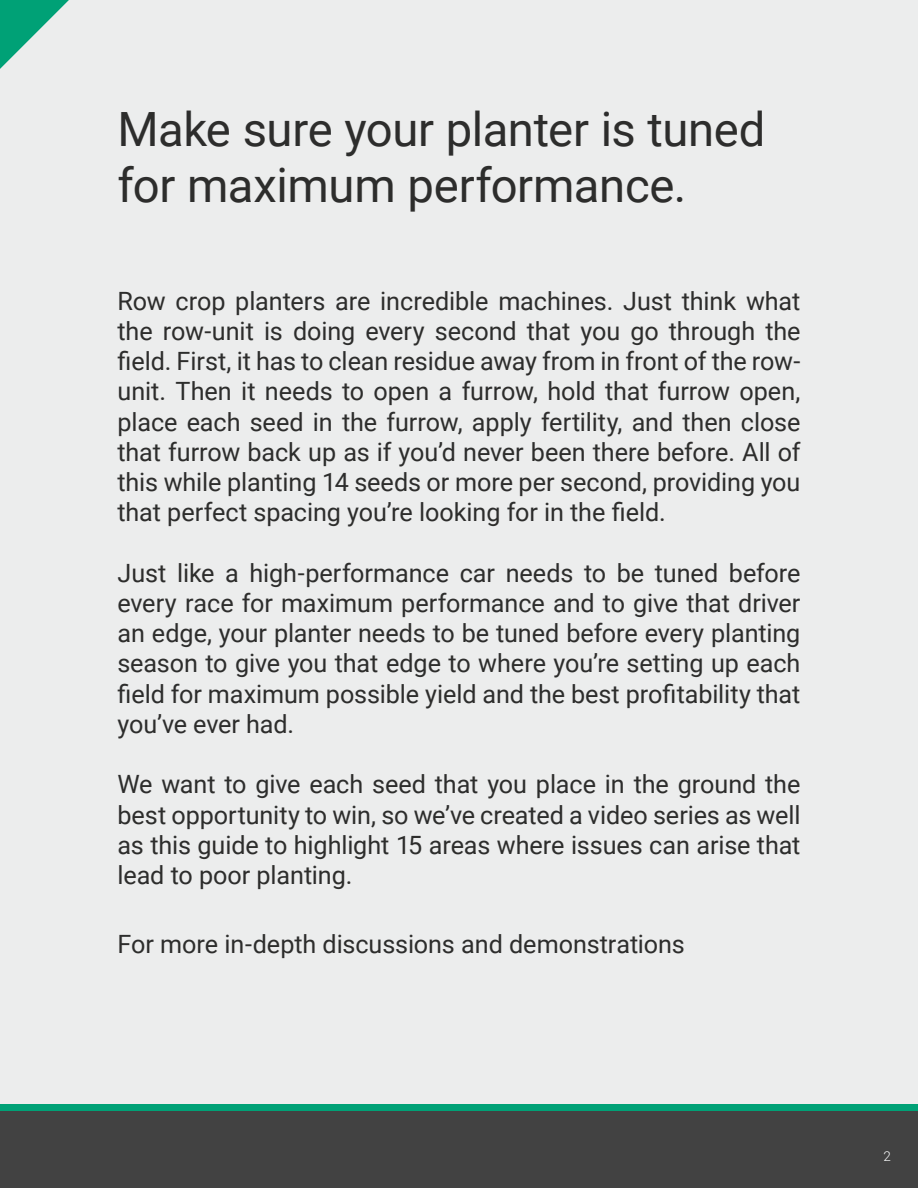
<style>
.page{position:relative;width:918px;height:1188px;background:#eceded}
.page>*{position:absolute;margin:0;border:0;box-sizing:border-box;transform-origin:0 0}
.t1{font:47.25px/56.7px "Roboto";letter-spacing:-.01em;color:#2d2d2c}
.t2{font:25.2px/30.3px "Roboto";letter-spacing:-.005em;color:#2d2d2c;text-align:justify}
.t3{font:300 13.5px "Roboto";color:#f7f8f9}
</style>
<div class="page">
<svg style="left:0;top:0;width:69px;height:69px"></svg>
<div style="left:0;top:1111px;width:918px;height:77px;background:#424242"></div>
<div style="left:0;top:1104px;width:918px;height:7px;background:#00a176"></div>
<h1 class="t1" style="left:118px;top:99px;width:649px">Make sure your planter is tuned for maximum performance.</h1>
<p class="t2" style="left:118px;top:285px;width:685px">Row crop planters are incredible machines. Just think what the row-unit is doing every second that you go through the field. First, it has to clean residue away from in front of the row&shy;unit. Then it needs to open a furrow, hold that furrow open, place each seed in the furrow, apply fertility, and then close that furrow back up as if you’d never been there before. All of this while planting 14 seeds or more per second, providing you that perfect spacing you’re looking for in the field.</p>
<p class="t2" style="left:118px;top:557px;width:684px">Just like a high-performance car needs to be tuned before every race for maximum performance and to give that driver an edge, your planter needs to be tuned before every planting season to give you that edge to where you’re setting up each field for maximum possible yield and the best profitability that you’ve ever had.</p>
<p class="t2" style="left:118px;top:768px;width:685px">We want to give each seed that you place in the ground the best opportunity to win, so we’ve created a video series as well as this guide to highlight 15 areas where issues can arise that lead to poor planting.</p>
<p class="t2" style="left:118px;top:928px;width:569px">For more in-depth discussions and demonstrations</p>
<p class="t3" style="left:884px;top:1147px;width:9px">2</p>
</div>
